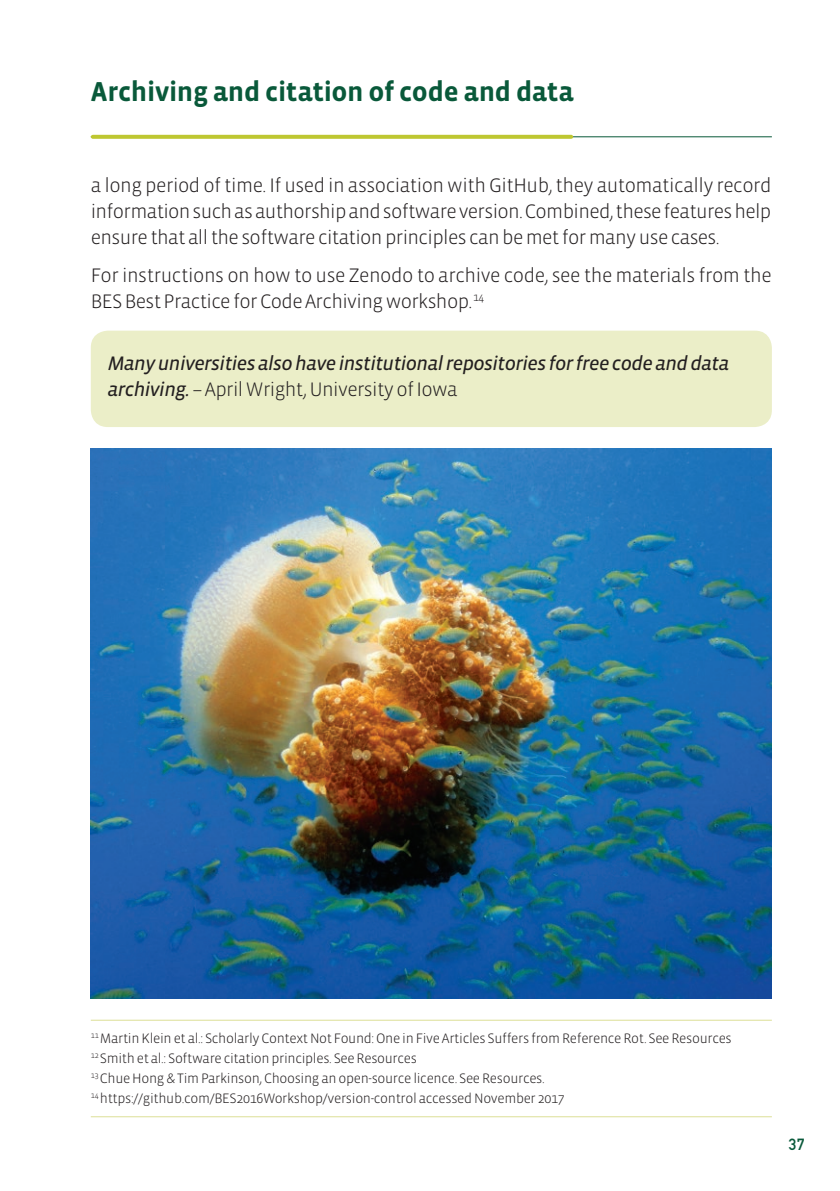
<style>
.page{position:relative;width:840px;height:1191px;background:#fff}
.page>*{position:absolute;margin:0;border:0;box-sizing:border-box;transform-origin:0 0}
.t1{font:700 28px "Vista Sans";letter-spacing:-.01em;color:#09593a}
.t2{font:300 20px/26px "Vista Sans";letter-spacing:-.03em;color:#231f20;text-align:justify}
.t3{font:italic 20px "Vista Sans Reg";letter-spacing:-.03em;color:#231f20}
.t4{font:16px "DIN Mittelschrift Std";color:#09593a}
.t5{font:300 14px/20px "Vista Sans";letter-spacing:-.025em;color:#231f20}
.s1{font-family:"Vista Sans Reg";font-weight:400;font-style:italic}
</style>
<div class="page">
<div style="left:91px;top:331px;width:680px;height:96px;background:#ebeec8;border-radius:17px"></div>
<hr style="left:91px;top:136px;width:680px;height:1px;background:#09593a">
<svg style="left:93px;top:135px;width:478px;height:4px;background:#c1c93a"></svg>
<img style="left:91px;top:448px;width:680px;height:550px">
<hr style="left:91px;top:1116px;width:680px;height:1px;background:#dcdf96">
<hr style="left:91px;top:1019px;width:680px;height:1px;background:#dcdf96">
<h1 class="t1" style="left:91px;top:78px;width:484px">Archiving and citation of code and data</h1>
<p class="t2" style="left:91px;top:172px;width:682px">a long period of time. If used in association with GitHub, they automatically record information such as authorship and software version. Combined, these features help ensure that all the software citation principles can be met for many use cases.</p>
<p class="t2" style="left:91px;top:262px;width:682px">For instructions on how to use Zenodo to archive code, see the materials from the<br>BES Best Practice for Code Archiving workshop. <sup>14</sup></p>
<p class="t3" style="left:108px;top:353px;width:622px">Many universities also have institutional repositories for free code and data</p>
<p class="t2" style="left:108px;top:376px;width:351px"><span class="s1">archiving.</span> – April Wright, University of Iowa</p>
<p class="t5" style="left:91px;top:1028px;width:642px"><sup>11</sup> Martin Klein et al.: Scholarly Context Not Found: One in Five Articles Suffers from Reference Rot. See Resources <sup>12</sup> Smith et al.: Software citation principles. See Resources<br><sup>13</sup> Chue Hong &amp; Tim Parkinson, Choosing an open-source licence. See Resources.<br><sup>14</sup> https://github.com/BES2016Workshop/version-control accessed November 2017</p>
<p class="t4" style="left:788px;top:1134px;width:17px">37</p>
</div>
